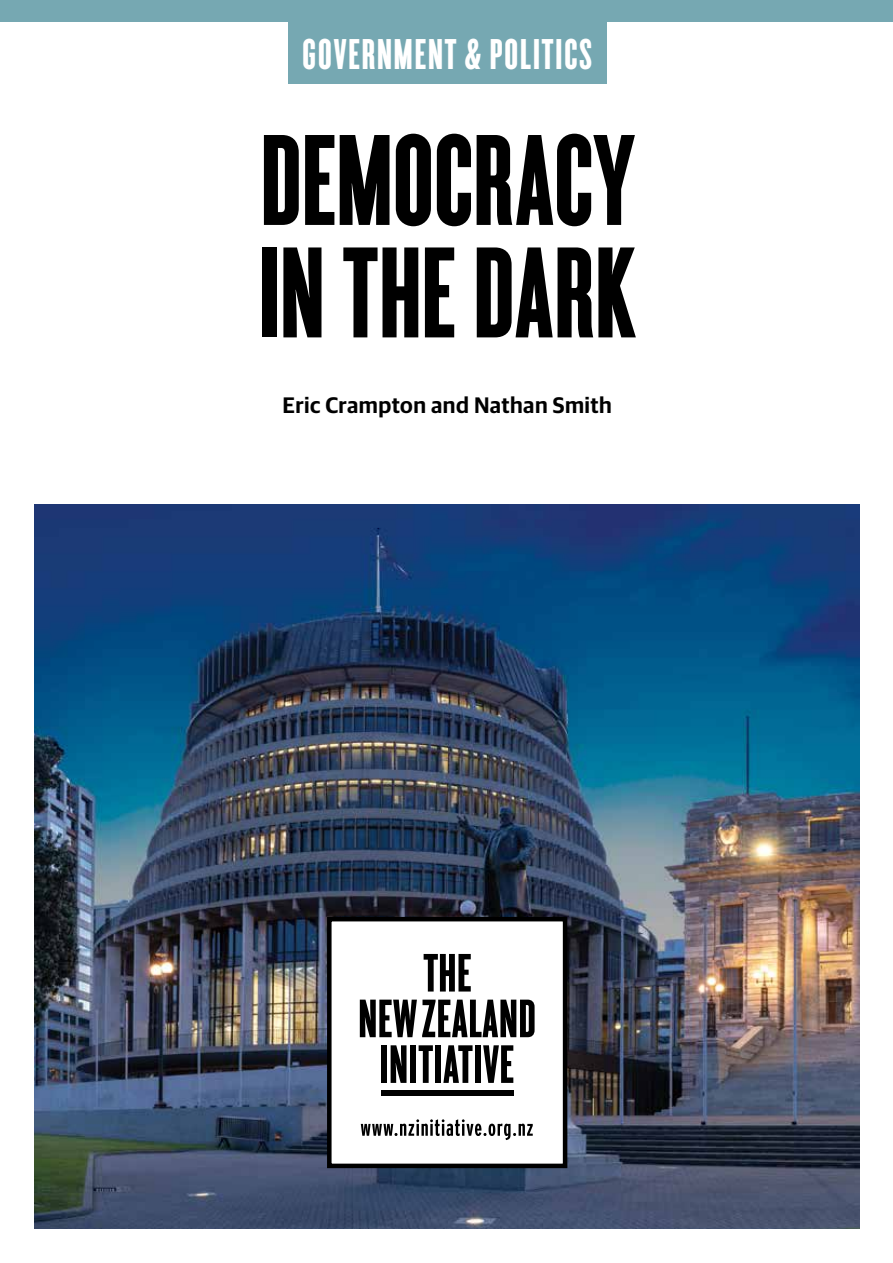
<style>
.page{position:relative;width:893px;height:1263px;background:#fff}
.page>*{position:absolute;margin:0;border:0;box-sizing:border-box;transform-origin:0 0}
.t1{font:135px/112.5px "Cyclone Background";letter-spacing:.005em;color:#000}
.t2{font:45px "Cyclone Background";letter-spacing:.045em;color:#fff}
.t3{font:600 22.5px "Guardian Sans";letter-spacing:.02em;color:#000}
</style>
<div class="page">
<img style="left:35px;top:504px;width:825px;height:725px">
<div style="left:288px;top:0;width:318px;height:84px;background:#76a8b2"></div>
<div style="left:0;top:0;width:893px;height:21px;background:#76a8b2"></div>
<div style="left:329px;top:919px;width:236px;height:247px;background:#fff"></div>
<div style="left:327px;top:917px;width:240px;height:251px;border:5px solid #000"></div>
<svg style="left:424px;top:954px;width:47px;height:37px"></svg>
<svg style="left:360px;top:999px;width:175px;height:38px"></svg>
<div style="left:381px;top:1090px;width:132px;height:5px;background:#000"></div>
<div style="left:381px;top:1045px;width:6px;height:38px;background:#000"></div>
<svg style="left:391px;top:1045px;width:15px;height:38px"></svg>
<div style="left:410px;top:1045px;width:6px;height:38px;background:#000"></div>
<svg style="left:419px;top:1045px;width:14px;height:38px"></svg>
<div style="left:435px;top:1045px;width:6px;height:38px;background:#000"></div>
<svg style="left:443px;top:1045px;width:30px;height:38px"></svg>
<div style="left:475px;top:1045px;width:6px;height:38px;background:#000"></div>
<svg style="left:483px;top:1045px;width:30px;height:38px"></svg>
<svg style="left:361px;top:1119px;width:172px;height:21px"></svg>
<h2 class="t2" style="left:303px;top:29px;width:291px">GOVERNMENT &amp; POLITICS</h2>
<h1 class="t1" style="left:260px;top:129px;width:377px">DEMOCRACY<br>IN THE DARK</h1>
<p class="t3" style="left:283px;top:388px;width:331px">Eric Crampton and Nathan Smith</p>
</div>
